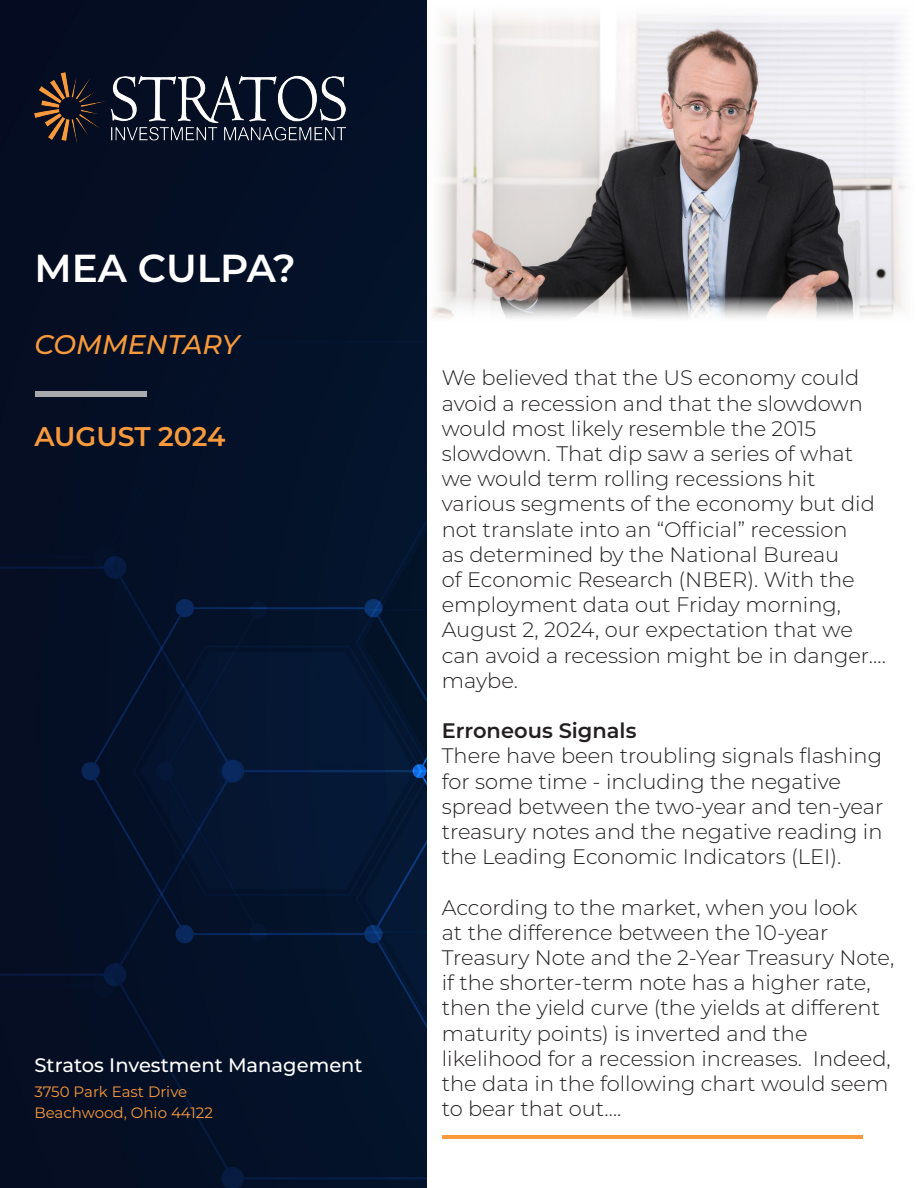
<style>
.page{position:relative;width:918px;height:1188px;background:#fff}
.page>*{position:absolute;margin:0;border:0;box-sizing:border-box;transform-origin:0 0}
.t1{font:600 39px "Montserrat";color:#fff}
.t2{font:italic 500 27px "Montserrat";color:#f89a3c}
.t3{font:600 27px "Montserrat";letter-spacing:-.005em;color:#f89a3c}
.t4{font:300 21px/25.2px "Montserrat";color:#231f20}
.t5{font:600 21px "Montserrat";color:#231f20}
.t6{font:500 19.5px "Montserrat";color:#fff}
.t7{font:15px "Montserrat";color:#f89a3c}
</style>
<div class="page">
<img style="left:0;top:0;width:427px;height:1188px">
<img style="left:34px;top:73px;width:311px;height:71px">
<div style="left:35px;top:391px;width:112px;height:6px;background:#a8a9ad"></div>
<hr style="left:442px;top:1135px;width:421px;height:3px;background:#f89a3c">
<img style="left:432px;top:13px;width:476px;height:305px">
<p class="t1" style="left:34px;top:240px;width:263px">MEA CULPA?</p>
<p class="t2" style="left:34px;top:325px;width:206px">COMMENTARY</p>
<p class="t3" style="left:34px;top:417px;width:192px">AUGUST 2024</p>
<p class="t6" style="left:34px;top:1051px;width:330px">Stratos Investment Management</p>
<p class="t7" style="left:34px;top:1081px;width:154px">3750 Park East Drive</p>
<p class="t7" style="left:34px;top:1103px;width:180px">Beachwood, Ohio 44122</p>
<p class="t4" style="left:442px;top:365px;width:446px">We believed that the US economy could avoid a recession and that the slowdown would most likely resemble the 2015 slowdown. That dip saw a series of what we would term rolling recessions hit various segments of the economy but did not translate into an “Official” recession<br>as determined by the National Bureau<br>of Economic Research (NBER). With the employment data out Friday morning, August 2, 2024, our expectation that we can avoid a recession might be in danger…. maybe.</p>
<p class="t5" style="left:442px;top:716px;width:196px">Erroneous Signals</p>
<p class="t4" style="left:442px;top:743px;width:443px">There have been troubling signals flashing for some time - including the negative spread between the two-year and ten-year treasury notes and the negative reading in the Leading Economic Indicators (LEI).</p>
<p class="t4" style="left:442px;top:894px;width:454px">According to the market, when you look<br>at the difference between the 10-year Treasury Note and the 2-Year Treasury Note, if the shorter-term note has a higher rate, then the yield curve (the yields at different maturity points) is inverted and the likelihood for a recession increases. Indeed, the data in the following chart would seem to bear that out….</p>
</div>
